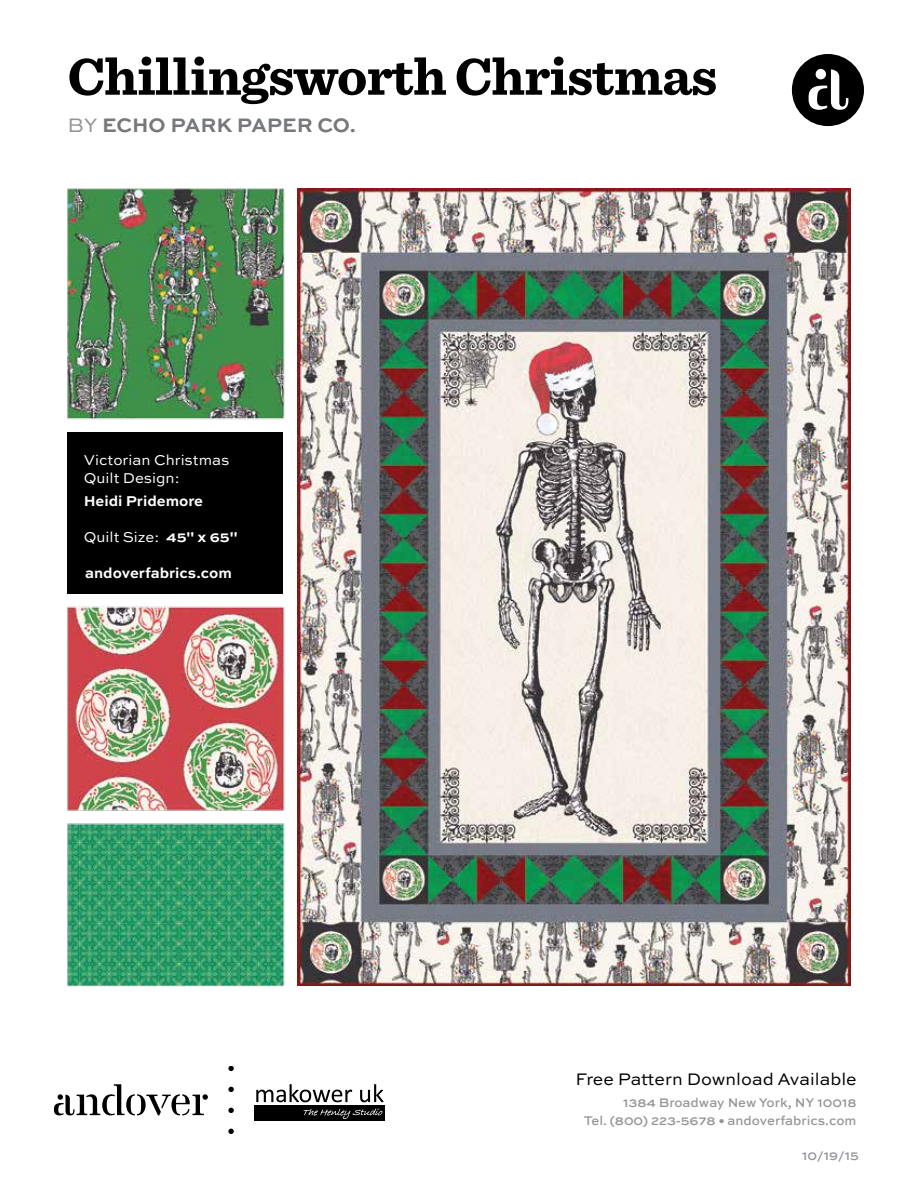
<style>
.page{position:relative;width:918px;height:1188px;background:#fff}
.page>*{position:absolute;margin:0;border:0;box-sizing:border-box;transform-origin:0 0}
.t1{font:700 54px "Sentinel";letter-spacing:-.015em;color:#000}
.t2{font:700 20.55px "Sweet Sans Pro";color:#77787b}
.t3{font:17.7px "Sweet Sans Pro";color:#000}
.t4{font:15px/18px "Sweet Sans Pro";color:#fff}
.t5{font:700 15px "Sweet Sans Pro";color:#fff}
.t6{font:500 13.2px/18px "Sweet Sans Pro";color:#939598;text-align:right}
.s1{font-weight:400;color:#939598}
.s2{font-weight:700}
</style>
<div class="page">
<div style="left:792px;top:54px;width:72px;height:72px;background:#000;border-radius:50%"></div>
<svg style="left:809px;top:69px;width:39px;height:41px"></svg>
<div style="left:816px;top:69px;width:10px;height:10px;background:#fff;border-radius:50%"></div>
<img style="left:54px;top:188px;width:797px;height:946px">
<h1 class="t1" style="left:68px;top:34px;width:651px">Chillingsworth Christmas</h1>
<h2 class="t2" style="left:68px;top:109px;width:290px"><span class="s1">BY</span> ECHO PARK PAPER CO.</h2>
<p class="t4" style="left:84px;top:451px;width:147px">Victorian Christmas<br>Quilt Design:</p>
<p class="t5" style="left:84px;top:489px;width:121px">Heidi Pridemore</p>
<p class="t4" style="left:84px;top:527px;width:155px">Quilt Size: <span class="s2">45" x 65"</span></p>
<p class="t5" style="left:85px;top:562px;width:148px">andoverfabrics.com</p>
<h3 class="t3" style="left:576px;top:1066px;width:283px">Free Pattern Download Available</h3>
<p class="t6" style="left:584px;top:1093px;width:274px">1384 Broadway New York, NY 10018<br>Tel. (800) 223-5678 • andoverfabrics.com</p>
<p class="t6" style="left:802px;top:1146px;width:58px">10/19/15</p>
</div>
